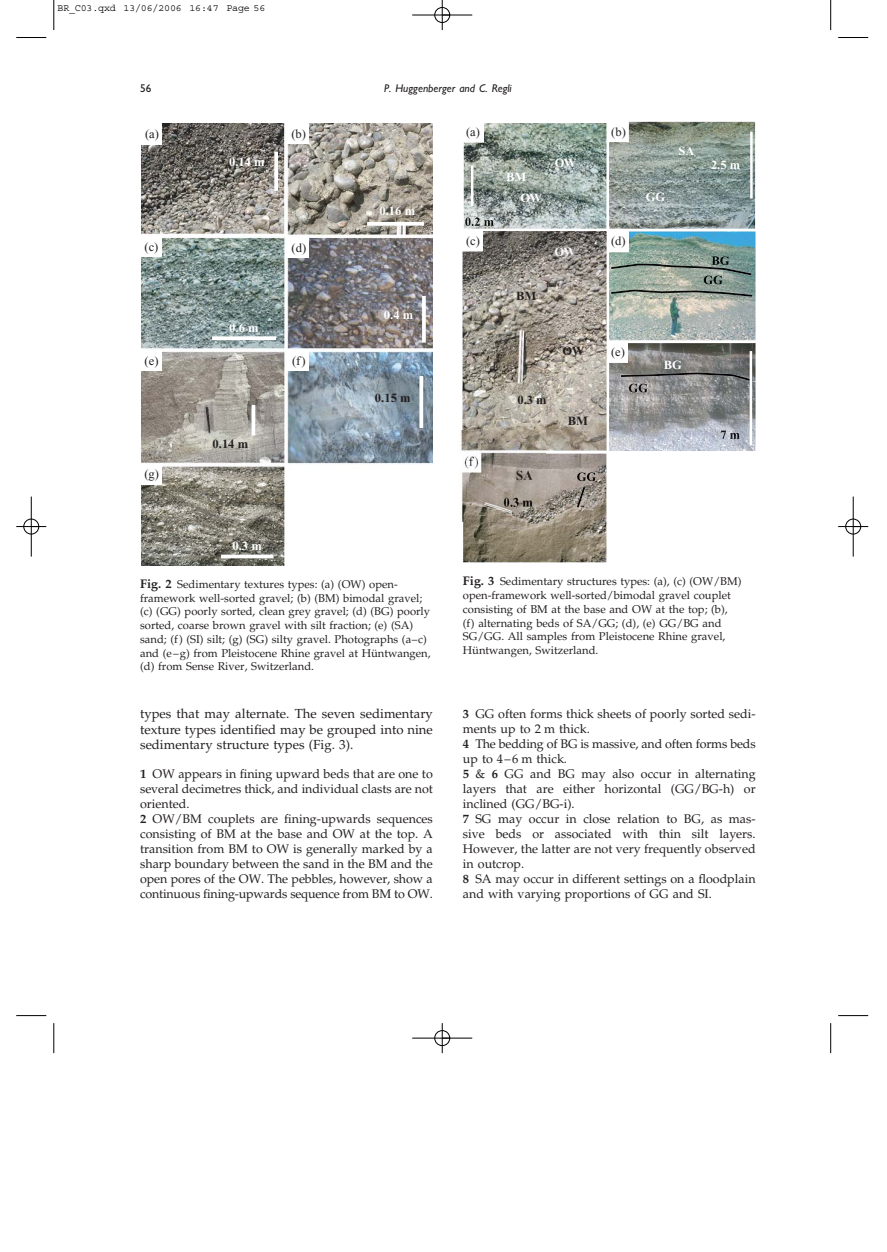
<style>
.page{position:relative;width:887px;height:1252px;background:#fff}
.page>*{position:absolute;margin:0;border:0;box-sizing:border-box;transform-origin:0 0}
.t1{font:13.12px/15.6px "Palatino";color:#231f20;text-align:justify}
.t2{font:700 12.62px "Times New Roman";color:#fff}
.t3{font:12.62px "Times New Roman";color:#231f20}
.t4{font:700 12.62px "Times New Roman";color:#231f20}
.t5{font:12.5px/15px "Palatino";color:#231f20}
.t6{font:700 12.5px "Times New Roman";color:#fff}
.t7{font:12.5px "Times New Roman";color:#231f20}
.t8{font:700 12.5px "Times New Roman";color:#231f20}
.t9{font:700 12.5px "Times New Roman";color:#f8f8f9}
.t10{font:11.25px/13.8px "Palatino";color:#231f20}
.t11{font:italic 11.25px "Gill Sans";color:#231f20}
.t12{font:11.25px "Gill Sans";color:#231f20}
.t13{font:10px "Courier";letter-spacing:-.02em;color:#000}
.s1{font-weight:700;font-size:12.5px}
.s2{font-weight:700}
</style>
<div class="page">
<img style="left:141px;top:124px;width:291px;height:441px">
<svg style="left:274px;top:152px;width:4px;height:39px"></svg>
<svg style="left:367px;top:222px;width:57px;height:4px"></svg>
<svg style="left:212px;top:336px;width:64px;height:4px"></svg>
<hr style="left:422px;top:296px;width:3px;height:46px;background:#fff">
<svg style="left:251px;top:405px;width:4px;height:30px"></svg>
<svg style="left:419px;top:376px;width:4px;height:52px"></svg>
<svg style="left:221px;top:554px;width:52px;height:4px"></svg>
<div style="left:141px;top:123px;width:21px;height:21px;background:#fff"></div>
<div style="left:286px;top:122px;width:22px;height:21px;background:#fff"></div>
<div style="left:140px;top:237px;width:21px;height:20px;background:#fff"></div>
<div style="left:287px;top:237px;width:21px;height:21px;background:#fff"></div>
<div style="left:140px;top:350px;width:21px;height:20px;background:#fff"></div>
<div style="left:287px;top:350px;width:22px;height:20px;background:#fff"></div>
<div style="left:140px;top:464px;width:21px;height:20px;background:#fff"></div>
<img style="left:461px;top:121px;width:295px;height:442px">
<hr style="left:606px;top:119px;width:3px;height:445px;background:#fff">
<hr style="left:462px;top:228px;width:294px;height:3px;background:#fff">
<hr style="left:464px;top:451px;width:294px;height:2px;background:#fff">
<hr style="left:608px;top:340px;width:147px;height:3px;background:#fff">
<hr style="left:749px;top:351px;width:3px;height:94px;background:#fff">
<img style="left:720px;top:430px;width:19px;height:9px">
<img style="left:703px;top:275px;width:19px;height:9px">
<img style="left:711px;top:256px;width:18px;height:9px">
<img style="left:628px;top:384px;width:19px;height:8px">
<hr style="left:471px;top:166px;width:2px;height:40px;background:#fff">
<img style="left:577px;top:472px;width:19px;height:9px">
<img style="left:576px;top:487px;width:9px;height:20px">
<img style="left:465px;top:217px;width:28px;height:9px">
<svg style="left:609px;top:231px;width:19px;height:21px"></svg>
<div style="left:611px;top:237px;width:14px;height:11px;background:#fff"></div>
<svg style="left:609px;top:343px;width:18px;height:20px"></svg>
<div style="left:611px;top:347px;width:13px;height:11px;background:#fff"></div>
<img style="left:460px;top:431px;width:85px;height:90px">
<hr style="left:54px;top:0;width:1px;height:30px;background:#000">
<hr style="left:16px;top:37px;width:30px;height:1px;background:#000">
<hr style="left:830px;top:0;width:1px;height:30px;background:#000">
<hr style="left:838px;top:37px;width:30px;height:1px;background:#000">
<hr style="left:54px;top:1022px;width:1px;height:30px;background:#000">
<hr style="left:16px;top:1015px;width:30px;height:1px;background:#000">
<hr style="left:830px;top:1022px;width:1px;height:30px;background:#000">
<hr style="left:838px;top:1015px;width:30px;height:1px;background:#000">
<div style="left:23px;top:518px;width:16px;height:16px;border:1px solid #fff;border-radius:50%"></div>
<div style="left:845px;top:518px;width:15px;height:16px;border:1px solid #fff;border-radius:50%"></div>
<hr style="left:412px;top:15px;width:60px;height:1px;background:#000">
<hr style="left:412px;top:1037px;width:60px;height:1px;background:#000">
<hr style="left:31px;top:496px;width:1px;height:60px;background:#000">
<hr style="left:852px;top:496px;width:1px;height:60px;background:#000">
<hr style="left:442px;top:0;width:1px;height:30px;background:#000">
<hr style="left:442px;top:1022px;width:1px;height:30px;background:#000">
<hr style="left:16px;top:526px;width:30px;height:1px;background:#000">
<hr style="left:838px;top:526px;width:30px;height:1px;background:#000">
<div style="left:434px;top:7px;width:16px;height:16px;border:1px solid #000;border-radius:50%"></div>
<div style="left:434px;top:1030px;width:16px;height:15px;border:1px solid #000;border-radius:50%"></div>
<div style="left:24px;top:519px;width:15px;height:15px;border:1px solid #000;border-radius:50%"></div>
<div style="left:845px;top:519px;width:15px;height:15px;border:1px solid #000;border-radius:50%"></div>
<p class="t13" style="left:58px;top:5px;width:209px">BR_C03.qxd 13/06/2006 16:47 Page 56</p>
<p class="t12" style="left:140px;top:84px;width:13px">56</p>
<p class="t11" style="left:384px;top:84px;width:129px">P. Huggenberger and C. Regli</p>
<p class="t3" style="left:145px;top:129px;width:15px">(a)</p>
<p class="t3" style="left:291px;top:129px;width:16px">(b)</p>
<p class="t7" style="left:466px;top:127px;width:15px">(a)</p>
<p class="t2" style="left:229px;top:158px;width:37px">0.14 m</p>
<p class="t6" style="left:554px;top:158px;width:23px">OW</p>
<p class="t6" style="left:506px;top:173px;width:22px">BM</p>
<p class="t6" style="left:520px;top:194px;width:23px">OW</p>
<p class="t2" style="left:379px;top:206px;width:37px">0.16 m</p>
<p class="t3" style="left:144px;top:242px;width:15px">(c)</p>
<p class="t3" style="left:291px;top:243px;width:16px">(d)</p>
<p class="t7" style="left:466px;top:236px;width:15px">(c)</p>
<p class="t9" style="left:554px;top:247px;width:23px">OW</p>
<p class="t2" style="left:229px;top:323px;width:31px">0.6 m</p>
<p class="t3" style="left:144px;top:356px;width:15px">(e)</p>
<p class="t3" style="left:292px;top:356px;width:15px">(f)</p>
<p class="t3" style="left:144px;top:469px;width:16px">(g)</p>
<p class="t4" style="left:212px;top:440px;width:37px">0.14 m</p>
<p class="t2" style="left:384px;top:311px;width:31px">0.4 m</p>
<p class="t4" style="left:375px;top:393px;width:37px">0.15 m</p>
<p class="t8" style="left:516px;top:291px;width:22px">BM</p>
<p class="t8" style="left:517px;top:395px;width:31px">0.3 m</p>
<p class="t8" style="left:562px;top:346px;width:23px">OW</p>
<p class="t8" style="left:567px;top:416px;width:22px">BM</p>
<p class="t7" style="left:611px;top:127px;width:16px">(b)</p>
<p class="t7" style="left:611px;top:237px;width:16px">(d)</p>
<p class="t6" style="left:678px;top:146px;width:17px">SA</p>
<p class="t6" style="left:645px;top:192px;width:21px">GG</p>
<p class="t6" style="left:710px;top:161px;width:31px">2.5 m</p>
<p class="t7" style="left:610px;top:347px;width:15px">(e)</p>
<p class="t6" style="left:663px;top:360px;width:20px">BG</p>
<p class="t2" style="left:232px;top:541px;width:31px">0.3 m</p>
<p class="t10" style="left:140px;top:578px;width:292px"><span class="s1">Fig. 2</span> Sedimentary textures types: (a) (OW) open&shy;framework well-sorted gravel; (b) (BM) bimodal gravel; (c) (GG) poorly sorted, clean grey gravel; (d) (BG) poorly sorted, coarse brown gravel with silt fraction; (e) (SA) sand; (f) (SI) silt; (g) (SG) silty gravel. Photographs (a–c) and (e–g) from Pleistocene Rhine gravel at Hüntwangen, (d) from Sense River, Switzerland.</p>
<p class="t1" style="left:140px;top:707px;width:294px">types that may alternate. The seven sedimentary texture types identified may be grouped into nine sedimentary structure types (Fig. 3).</p>
<p class="t5" style="left:140px;top:767px;width:294px"><span class="s2">1</span> OW appears in fining upward beds that are one to several decimetres thick, and individual clasts are not oriented.<br><span class="s2">2</span> OW/BM couplets are fining-upwards sequences consisting of BM at the base and OW at the top. A transition from BM to OW is generally marked by a sharp boundary between the sand in the BM and the open pores of the OW. The pebbles, however, show a continuous fining-upwards sequence from BM to OW.</p>
<p class="t10" style="left:462px;top:576px;width:280px"><span class="s1">Fig. 3</span> Sedimentary structures types: (a), (c) (OW/BM) open-framework well-sorted/bimodal gravel couplet consisting of BM at the base and OW at the top; (b), (f) alternating beds of SA/GG; (d), (e) GG/BG and SG/GG. All samples from Pleistocene Rhine gravel, Hüntwangen, Switzerland.</p>
<p class="t5" style="left:462px;top:707px;width:294px"><span class="s2">3</span> GG often forms thick sheets of poorly sorted sedi&shy;ments up to 2 m thick.<br><span class="s2">4</span> The bedding of BG is massive, and often forms beds up to 4–6 m thick.<br><span class="s2">5</span> &amp; <span class="s2">6</span> GG and BG may also occur in alternating layers that are either horizontal (GG/BG-h) or inclined (GG/BG-i).<br><span class="s2">7</span> SG may occur in close relation to BG, as mas&shy;sive beds or associated with thin silt layers.<br>However, the latter are not very frequently observed in outcrop.<br><span class="s2">8</span> SA may occur in different settings on a floodplain and with varying proportions of GG and SI.</p>
</div>
